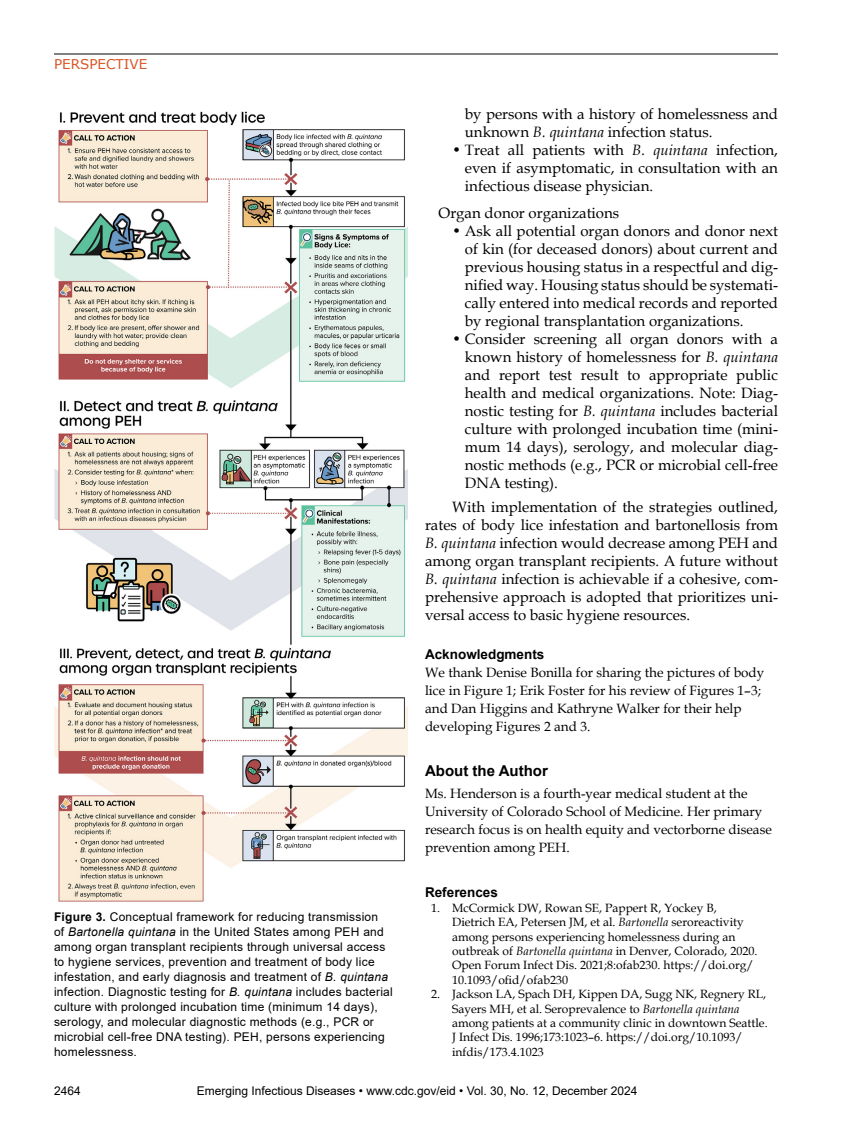
<style>
.page{position:relative;width:851px;height:1134px;background:#fff}
.page>*{position:absolute;margin:0;border:0;box-sizing:border-box;transform-origin:0 0}
.t1{font:15px/18px "Book Antiqua";color:#000;text-align:justify}
.t2{font:700 15px "Arial";color:#000}
.t3{font:13.5px/18px "Book Antiqua";color:#000}
.t4{font:700 13.5px "Arial";color:#000}
.t5{font:13.5px "Verdana";color:#d95626}
.t6{font:12px/15px "Arial";letter-spacing:.02em;color:#000}
.t7{font:12px/14.4px "Book Antiqua";color:#000}
.t8{font:12px "Arial";color:#000}
.s1{font-weight:700}
.s2{font-style:italic}
</style>
<div class="page">
<hr style="left:54px;top:54px;width:724px;height:1px;background:#000">
<img style="left:54px;top:111px;width:353px;height:791px">
<p class="t5" style="left:54px;top:55px;width:95px">PERSPECTIVE</p>
<p class="t6" style="left:54px;top:910px;width:340px"><span class="s1">Figure 3.</span> Conceptual framework for reducing transmission<br>of <span class="s2">Bartonella quintana</span> in the United States among PEH and among organ transplant recipients through universal access to hygiene services, prevention and treatment of body lice infestation, and early diagnosis and treatment of <span class="s2">B. quintana </span>infection. Diagnostic testing for <span class="s2">B. quintana</span> includes bacterial culture with prolonged incubation time (minimum 14 days), serology, and molecular diagnostic methods (e.g., PCR or microbial cell-free DNA testing). PEH, persons experiencing homelessness.</p>
<p class="t1" style="left:465px;top:104px;width:314px">by persons with a history of homelessness and unknown <span class="s2">B. quintana</span> infection status.</p>
<p class="t1" style="left:465px;top:140px;width:314px;text-indent:-13px">• Treat all patients with <span class="s2">B. quintana</span> infection, even if asymptomatic, in consultation with an infectious disease physician.</p>
<p class="t1" style="left:438px;top:203px;width:182px">Organ donor organizations</p>
<p class="t1" style="left:465px;top:221px;width:314px;text-indent:-13px">• Ask all potential organ donors and donor next of kin (for deceased donors) about current and previous housing status in a respectful and dig&shy;nified way. Housing status should be systemati&shy;cally entered into medical records and reported by regional transplantation organizations.</p>
<p class="t1" style="left:465px;top:329px;width:314px;text-indent:-13px">• Consider screening all organ donors with a known history of homelessness for <span class="s2">B. quintana </span>and report test result to appropriate public health and medical organizations. Note: Diag&shy;nostic testing for <span class="s2">B. quintana</span> includes bacterial culture with prolonged incubation time (mini&shy;mum 14 days), serology, and molecular diag&shy;nostic methods (e.g., PCR or microbial cell-free DNA testing).</p>
<p class="t1" style="left:425px;top:497px;width:354px;text-indent:27px">With implementation of the strategies outlined, rates of body lice infestation and bartonellosis from <span class="s2">B. quintana</span> infection would decrease among PEH and among organ transplant recipients. A future without <span class="s2">B. quintana</span> infection is achievable if a cohesive, com&shy;prehensive approach is adopted that prioritizes uni&shy;versal access to basic hygiene resources.</p>
<p class="t4" style="left:425px;top:645px;width:121px">Acknowledgments</p>
<p class="t3" style="left:425px;top:663px;width:341px">We thank Denise Bonilla for sharing the pictures of body lice in Figure 1; Erik Foster for his review of Figures 1–3; and Dan Higgins and Kathryne Walker for their help developing Figures 2 and 3.</p>
<p class="t2" style="left:425px;top:760px;width:124px">About the Author</p>
<p class="t3" style="left:425px;top:785px;width:348px">Ms. Henderson is a fourth-year medical student at the University of Colorado School of Medicine. Her primary research focus is on health equity and vectorborne disease prevention among PEH.</p>
<p class="t4" style="left:425px;top:883px;width:74px">References</p>
<p class="t7" style="left:452px;top:900px;width:307px;text-indent:-21px">1. McCormick DW, Rowan SE, Pappert R, Yockey B, Dietrich EA, Petersen JM, et al. <span class="s2">Bartonella</span> seroreactivity among persons experiencing homelessness during an outbreak of <span class="s2">Bartonella quintana</span> in Denver, Colorado, 2020.<br>Open Forum Infect Dis. 2021;8:ofab230. https://doi.org/ 10.1093/ofid/ofab230</p>
<p class="t7" style="left:452px;top:987px;width:317px;text-indent:-21px">2. Jackson LA, Spach DH, Kippen DA, Sugg NK, Regnery RL, Sayers MH, et al. Seroprevalence to <span class="s2">Bartonella quintana </span>among patients at a community clinic in downtown Seattle.<br>J Infect Dis. 1996;173:1023–6. https://doi.org/10.1093/ infdis/173.4.1023</p>
<p class="t6" style="left:54px;top:1084px;width:28px">2464</p>
<p class="t8" style="left:197px;top:1083px;width:442px">Emerging Infectious Diseases • www.cdc.gov/eid • Vol. 30, No. 12, December 2024</p>
</div>
